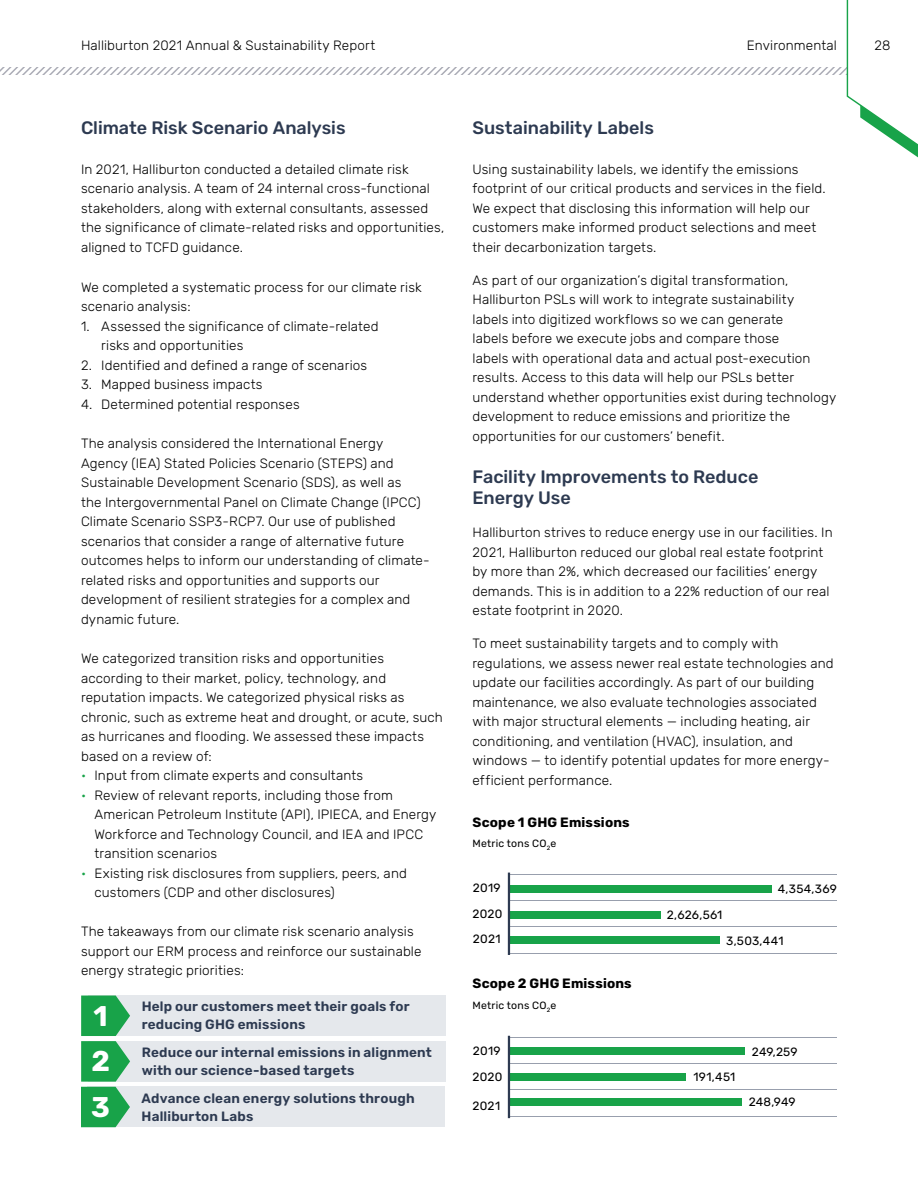
<style>
.page{position:relative;width:918px;height:1188px;background:#fff}
.page>*{position:absolute;margin:0;border:0;box-sizing:border-box;transform-origin:0 0}
.t1{font:500 18px/21.6px "Rubik";color:#2d3a51}
.t2{font:300 13.5px/19.5px "Rubik";letter-spacing:.01em;color:#000}
.t3{font:600 13.5px/18px "Rubik";letter-spacing:.015em;color:#2d3a51}
.t4{font:700 13.5px "Rubik";letter-spacing:.015em;color:#000}
.t5{font:12px "Rubik";letter-spacing:.015em;color:#000}
.t6{font:10.5px "Rubik";letter-spacing:.02em;color:#000}
.s1{color:#18a349}
</style>
<div class="page">
<svg style="left:0;top:0;width:918px;height:158px"></svg>
<hr style="left:509px;top:874px;width:327px;height:1px;background:#989fad">
<hr style="left:509px;top:900px;width:327px;height:1px;background:#989fad">
<hr style="left:509px;top:927px;width:327px;height:1px;background:#989fad">
<hr style="left:509px;top:953px;width:327px;height:1px;background:#989fad">
<div style="left:509px;top:937px;width:211px;height:7px;background:#18a349"></div>
<div style="left:509px;top:885px;width:262px;height:8px;background:#18a349"></div>
<div style="left:509px;top:911px;width:151px;height:7px;background:#18a349"></div>
<div style="left:509px;top:1098px;width:232px;height:7px;background:#18a349"></div>
<div style="left:509px;top:1073px;width:177px;height:8px;background:#18a349"></div>
<div style="left:509px;top:1047px;width:236px;height:7px;background:#18a349"></div>
<hr style="left:509px;top:1037px;width:327px;height:1px;background:#989fad">
<hr style="left:509px;top:1063px;width:327px;height:1px;background:#989fad">
<hr style="left:509px;top:1090px;width:327px;height:1px;background:#989fad">
<hr style="left:509px;top:1116px;width:327px;height:1px;background:#989fad">
<hr style="left:508px;top:1036px;width:2px;height:82px;background:#2d3a51">
<hr style="left:508px;top:873px;width:2px;height:82px;background:#2d3a51">
<div style="left:88px;top:996px;width:358px;height:40px;background:#e5e8ec"></div>
<div style="left:88px;top:1041px;width:358px;height:41px;background:#e5e8ec"></div>
<div style="left:88px;top:1087px;width:357px;height:40px;background:#e5e8ec"></div>
<svg style="left:81px;top:996px;width:49px;height:131px"></svg>
<p class="t2" style="left:81px;top:36px;width:296px">Halliburton 2021 Annual &amp; Sustainability Report</p>
<p class="t2" style="left:747px;top:36px;width:92px">Environmental</p>
<p class="t2" style="left:874px;top:36px;width:17px">28</p>
<h1 class="t1" style="left:81px;top:118px;width:266px">Climate Risk Scenario Analysis</h1>
<p class="t2" style="left:81px;top:160px;width:365px">In 2021, Halliburton conducted a detailed climate risk scenario analysis. A team of 24 internal cross-functional stakeholders, along with external consultants, assessed the significance of climate-related risks and opportunities, aligned to TCFD guidance.</p>
<p class="t2" style="left:81px;top:277px;width:342px">We completed a systematic process for our climate risk scenario analysis:</p>
<p class="t2" style="left:101px;top:316px;width:279px;text-indent:-20px">1. Assessed the significance of climate-related risks and opportunities</p>
<p class="t2" style="left:81px;top:355px;width:288px">2. Identified and defined a range of scenarios</p>
<p class="t2" style="left:81px;top:375px;width:183px">3. Mapped business impacts</p>
<p class="t2" style="left:81px;top:394px;width:220px">4. Determined potential responses</p>
<p class="t2" style="left:81px;top:434px;width:350px">The analysis considered the International Energy Agency (IEA) Stated Policies Scenario (STEPS) and Sustainable Development Scenario (SDS), as well as<br>the Intergovernmental Panel on Climate Change (IPCC)<br>Climate Scenario SSP3-RCP7. Our use of published scenarios that consider a range of alternative future outcomes helps to inform our understanding of climate&shy;related risks and opportunities and supports our development of resilient strategies for a complex and dynamic future.</p>
<p class="t2" style="left:81px;top:649px;width:363px">We categorized transition risks and opportunities according to their market, policy, technology, and reputation impacts. We categorized physical risks as chronic, such as extreme heat and drought, or acute, such as hurricanes and flooding. We assessed these impacts based on a review of:</p>
<p class="t2" style="left:81px;top:766px;width:284px"><span class="s1">•</span> Input from climate experts and consultants</p>
<p class="t2" style="left:94px;top:786px;width:343px;text-indent:-14px"><span class="s1">•</span> Review of relevant reports, including those from American Petroleum Institute (API), IPIECA, and Energy Workforce and Technology Council, and IEA and IPCC transition scenarios</p>
<p class="t2" style="left:94px;top:864px;width:314px;text-indent:-14px"><span class="s1">•</span> Existing risk disclosures from suppliers, peers, and customers (CDP and other disclosures)</p>
<p class="t2" style="left:81px;top:922px;width:342px">The takeaways from our climate risk scenario analysis support our ERM process and reinforce our sustainable energy strategic priorities:</p>
<p class="t3" style="left:94px;top:998px;width:318px;text-indent:48px">Help our customers meet their goals for<br><sup>1</sup> reducing GHG emissions</p>
<p class="t3" style="left:91px;top:1044px;width:342px;text-indent:50px">Reduce our internal emissions in alignment<br><sup>2</sup> with our science-based targets</p>
<p class="t3" style="left:91px;top:1089px;width:325px;text-indent:50px">Advance clean energy solutions through<br><sup>3</sup> Halliburton Labs</p>
<h1 class="t1" style="left:472px;top:118px;width:183px">Sustainability Labels</h1>
<p class="t2" style="left:472px;top:160px;width:355px">Using sustainability labels, we identify the emissions footprint of our critical products and services in the field.<br>We expect that disclosing this information will help our customers make informed product selections and meet their decarbonization targets.</p>
<p class="t2" style="left:472px;top:271px;width:365px">As part of our organization’s digital transformation, Halliburton PSLs will work to integrate sustainability<br>labels into digitized workflows so we can generate<br>labels before we execute jobs and compare those<br>labels with operational data and actual post-execution results. Access to this data will help our PSLs better understand whether opportunities exist during technology development to reduce emissions and prioritize the opportunities for our customers’ benefit.</p>
<h1 class="t1" style="left:472px;top:466px;width:287px">Facility Improvements to Reduce<br>Energy Use</h1>
<p class="t2" style="left:472px;top:523px;width:362px">Halliburton strives to reduce energy use in our facilities. In 2021, Halliburton reduced our global real estate footprint by more than 2%, which decreased our facilities’ energy demands. This is in addition to a 22% reduction of our real estate footprint in 2020.</p>
<p class="t2" style="left:472px;top:634px;width:363px">To meet sustainability targets and to comply with regulations, we assess newer real estate technologies and update our facilities accordingly. As part of our building maintenance, we also evaluate technologies associated with major structural elements — including heating, air conditioning, and ventilation (HVAC), insulation, and windows — to identify potential updates for more energy&shy;efficient performance.</p>
<p class="t4" style="left:472px;top:814px;width:159px">Scope 1 GHG Emissions</p>
<p class="t6" style="left:472px;top:837px;width:85px">Metric tons CO<sub>2</sub>e</p>
<p class="t5" style="left:473px;top:881px;width:29px">2019</p>
<p class="t5" style="left:778px;top:882px;width:61px">4,354,369</p>
<p class="t5" style="left:473px;top:907px;width:31px">2020</p>
<p class="t5" style="left:667px;top:908px;width:57px">2,626,561</p>
<p class="t5" style="left:473px;top:932px;width:29px">2021</p>
<p class="t5" style="left:726px;top:934px;width:59px">3,503,441</p>
<p class="t4" style="left:472px;top:976px;width:161px">Scope 2 GHG Emissions</p>
<p class="t6" style="left:472px;top:999px;width:85px">Metric tons CO<sub>2</sub>e</p>
<p class="t5" style="left:473px;top:1044px;width:29px">2019</p>
<p class="t5" style="left:752px;top:1045px;width:47px">249,259</p>
<p class="t5" style="left:473px;top:1070px;width:31px">2020</p>
<p class="t5" style="left:693px;top:1070px;width:43px">191,451</p>
<p class="t5" style="left:473px;top:1099px;width:29px">2021</p>
<p class="t5" style="left:749px;top:1095px;width:48px">248,949</p>
</div>
